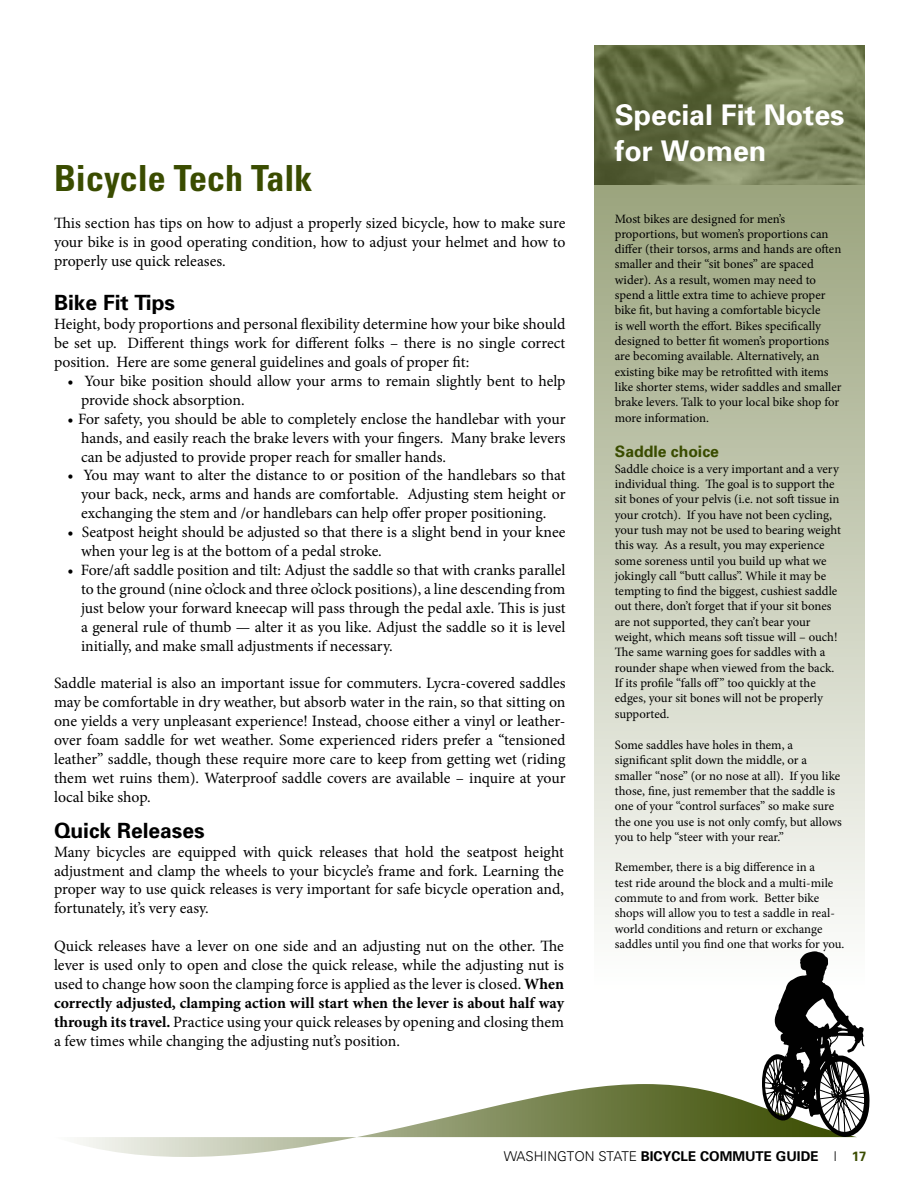
<style>
.page{position:relative;width:918px;height:1188px;background:#fff}
.page>*{position:absolute;margin:0;border:0;box-sizing:border-box;transform-origin:0 0}
.t1{font:700 condensed 36px "Univers";color:#3a4c00}
.t2{font:700 28.5px/36px "Univers";color:#fff}
.t3{font:700 21px "Univers";color:#000}
.t4{font:15.75px/18.9px "Minion Pro";letter-spacing:-.005em;color:#000;text-align:justify}
.t5{font:700 15.75px "Univers";color:#3a4c00}
.t6{font:700 13.5px "Univers";color:#000}
.t7{font:12.75px/15.3px "Minion Pro";letter-spacing:-.005em;color:#000}
.s1{font-weight:700}
.s2{font-weight:300}
.s3{color:#3a4c00}
</style>
<div class="page">
<svg style="left:77px;top:1087px;width:780px;height:70px"></svg>
<svg style="left:594px;top:46px;width:270px;height:1045px"></svg>
<img style="left:595px;top:45px;width:270px;height:139px">
<svg style="left:762px;top:951px;width:107px;height:186px"></svg>
<h1 class="t1" style="left:54px;top:156px;width:260px">Bicycle Tech Talk</h1>
<p class="t4" style="left:54px;top:214px;width:513px">This section has tips on how to adjust a properly sized bicycle, how to make sure your bike is in good operating condition, how to adjust your helmet and how to properly use quick releases.</p>
<h3 class="t3" style="left:54px;top:289px;width:123px">Bike Fit Tips</h3>
<p class="t4" style="left:54px;top:315px;width:513px">Height, body proportions and personal flexibility determine how your bike should be set up. Different things work for different folks – there is no single correct position. Here are some general guidelines and goals of proper fit:</p>
<p class="t4" style="left:81px;top:372px;width:486px;text-indent:-14px">• Your bike position should allow your arms to remain slightly bent to help provide shock absorption.</p>
<p class="t4" style="left:81px;top:409px;width:486px;text-indent:-13px">• For safety, you should be able to completely enclose the handlebar with your hands, and easily reach the brake levers with your fingers. Many brake levers can be adjusted to provide proper reach for smaller hands.</p>
<p class="t4" style="left:81px;top:466px;width:486px;text-indent:-14px">• You may want to alter the distance to or position of the handlebars so that your back, neck, arms and hands are comfortable. Adjusting stem height or exchanging the stem and /or handlebars can help offer proper positioning.</p>
<p class="t4" style="left:81px;top:523px;width:486px;text-indent:-13px">• Seatpost height should be adjusted so that there is a slight bend in your knee when your leg is at the bottom of a pedal stroke.</p>
<p class="t4" style="left:81px;top:561px;width:486px;text-indent:-14px">• Fore/aft saddle position and tilt: Adjust the saddle so that with cranks parallel to the ground (nine o’clock and three o’clock positions), a line descending from just below your forward kneecap will pass through the pedal axle. This is just a general rule of thumb — alter it as you like. Adjust the saddle so it is level initially, and make small adjustments if necessary.</p>
<p class="t4" style="left:54px;top:674px;width:513px">Saddle material is also an important issue for commuters. Lycra-covered saddles may be comfortable in dry weather, but absorb water in the rain, so that sitting on one yields a very unpleasant experience! Instead, choose either a vinyl or leather&shy;over foam saddle for wet weather. Some experienced riders prefer a “tensioned leather” saddle, though these require more care to keep from getting wet (riding them wet ruins them). Waterproof saddle covers are available – inquire at your local bike shop.</p>
<h3 class="t3" style="left:54px;top:817px;width:152px">Quick Releases</h3>
<p class="t4" style="left:54px;top:842px;width:512px">Many bicycles are equipped with quick releases that hold the seatpost height adjustment and clamp the wheels to your bicycle’s frame and fork. Learning the proper way to use quick releases is very important for safe bicycle operation and, fortunately, it’s very easy.</p>
<p class="t4" style="left:54px;top:937px;width:512px">Quick releases have a lever on one side and an adjusting nut on the other. The lever is used only to open and close the quick release, while the adjusting nut is used to change how soon the clamping force is applied as the lever is closed. <span class="s1">When correctly adjusted, clamping action will start when the lever is about half way through its travel.</span> Practice using your quick releases by opening and closing them a few times while changing the adjusting nut’s position.</p>
<h2 class="t2" style="left:615px;top:96px;width:231px">Special Fit Notes for Women</h2>
<p class="t7" style="left:615px;top:211px;width:228px">Most bikes are designed for men’s proportions, but women’s proportions can differ (their torsos, arms and hands are often smaller and their “sit bones” are spaced wider). As a result, women may need to spend a little extra time to achieve proper bike fit, but having a comfortable bicycle<br>is well worth the effort. Bikes specifically designed to better fit women’s proportions are becoming available. Alternatively, an existing bike may be retrofitted with items like shorter stems, wider saddles and smaller brake levers. Talk to your local bike shop for more information.</p>
<p class="t5" style="left:615px;top:442px;width:106px">Saddle choice</p>
<p class="t7" style="left:615px;top:461px;width:228px">Saddle choice is a very important and a very individual thing. The goal is to support the sit bones of your pelvis (i.e. not soft tissue in your crotch). If you have not been cycling, your tush may not be used to bearing weight this way. As a result, you may experience some soreness until you build up what we jokingly call “butt callus”. While it may be tempting to find the biggest, cushiest saddle out there, don’t forget that if your sit bones are not supported, they can’t bear your weight, which means soft tissue will – ouch!<br>The same warning goes for saddles with a rounder shape when viewed from the back.<br>If its profile “falls off” too quickly at the edges, your sit bones will not be properly supported.</p>
<p class="t7" style="left:615px;top:737px;width:229px">Some saddles have holes in them, a significant split down the middle, or a smaller “nose” (or no nose at all). If you like those, fine, just remember that the saddle is one of your “control surfaces” so make sure the one you use is not only comfy, but allows you to help “steer with your rear.”</p>
<p class="t7" style="left:615px;top:860px;width:231px">Remember, there is a big difference in a<br>test ride around the block and a multi-mile commute to and from work. Better bike shops will allow you to test a saddle in real&shy;world conditions and return or exchange saddles until you find one that works for you.</p>
<p class="t6" style="left:504px;top:1147px;width:364px"><span class="s2">WASHINGTON STATE</span> BICYCLE COMMUTE GUIDE <span class="s2">|</span> <span class="s3">17</span></p>
</div>
